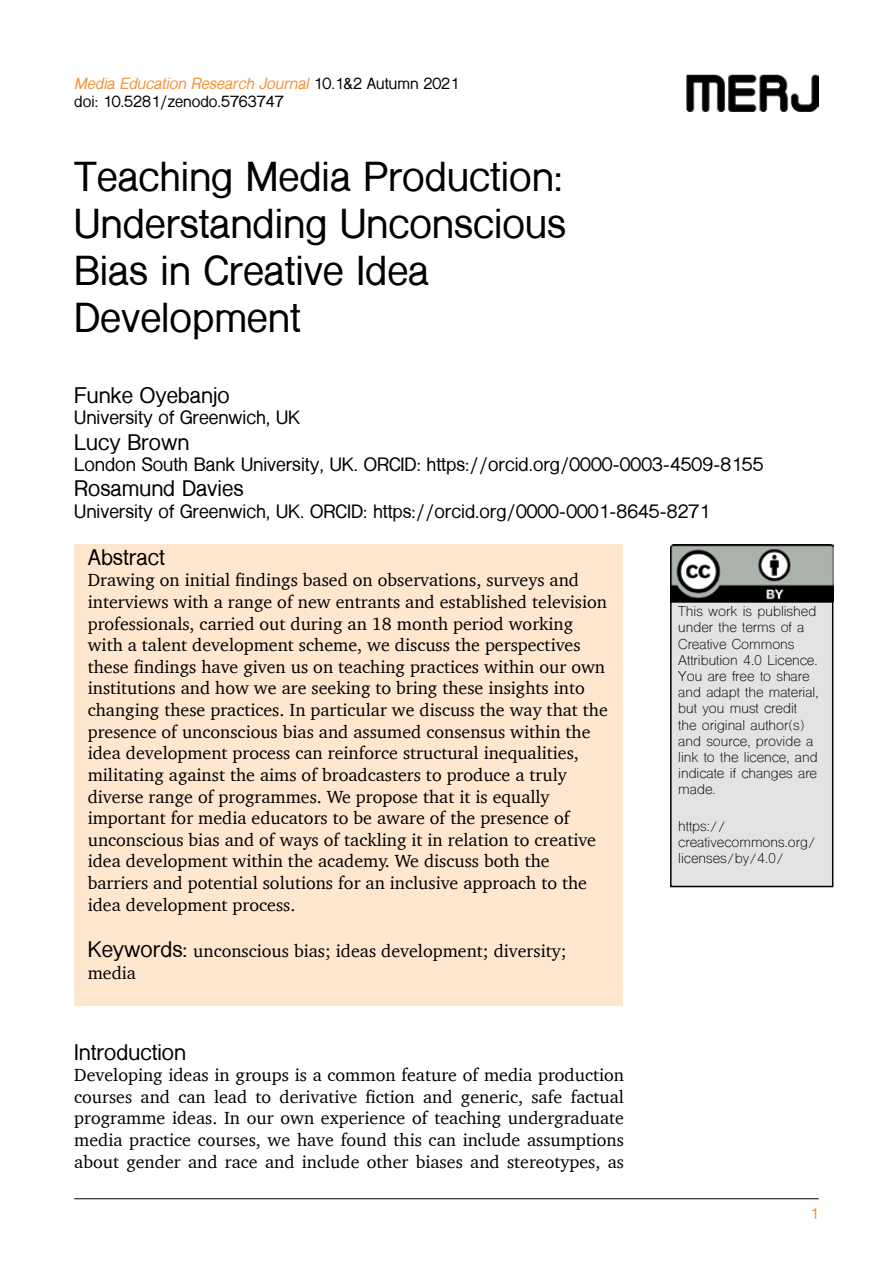
<style>
.page{position:relative;width:893px;height:1263px;background:#fff}
.page>*{position:absolute;margin:0;border:0;box-sizing:border-box;transform-origin:0 0}
.t1{font:700 39px/46.8px "Shree Dev 0714";color:#000}
.t2{font:700 21px "Shree Dev 0714";color:#000}
.t3{font:18px/21.6px "Charter";color:#000}
.t4{font:700 18px "Shree Dev 0714";color:#000}
.t5{font:700 15px/18px "Shree Dev 0714";color:#000}
.t6{font:700 15px "Shree Dev 0714";color:#f39337}
.t7{font:13.5px/16.2px "Shree Dev 0714";color:#000}
.s1{font-style:italic;color:#f39337}
.s2{font-family:"Shree Dev 0714";font-weight:700;font-size:21px}
</style>
<div class="page">
<hr style="left:74px;top:1198px;width:745px;height:1px;background:#000">
<img style="left:686px;top:74px;width:133px;height:37px">
<div style="left:74px;top:544px;width:548px;height:462px;background:#fee6cf"></div>
<div style="left:671px;top:602px;width:162px;height:284px;background:#e3e3e3"></div>
<div style="left:670px;top:601px;width:163px;height:286px;border:2px solid #000"></div>
<img style="left:670px;top:544px;width:163px;height:57px">
<p class="t5" style="left:74px;top:75px;width:386px"><span class="s1">Media Education Research Journal</span> 10.1&amp;2 Autumn 2021 doi: 10.5281/zenodo.5763747</p>
<h1 class="t1" style="left:74px;top:155px;width:493px">Teaching Media Production:<br>Understanding Unconscious<br>Bias in Creative Idea<br>Development</h1>
<p class="t2" style="left:74px;top:383px;width:157px">Funke Oyebanjo</p>
<p class="t4" style="left:74px;top:408px;width:227px">University of Greenwich, UK</p>
<p class="t2" style="left:74px;top:430px;width:117px">Lucy Brown</p>
<p class="t4" style="left:74px;top:454px;width:691px">London South Bank University, UK. ORCID: https://orcid.org/0000-0003-4509-8155</p>
<p class="t2" style="left:74px;top:477px;width:171px">Rosamund Davies</p>
<p class="t4" style="left:74px;top:501px;width:637px">University of Greenwich, UK. ORCID: https://orcid.org/0000-0001-8645-8271</p>
<p class="t2" style="left:88px;top:545px;width:79px">Abstract</p>
<p class="t3" style="left:88px;top:569px;width:522px">Drawing on initial findings based on observations, surveys and interviews with a range of new entrants and established television professionals, carried out during an 18 month period working with a talent development scheme, we discuss the perspectives these findings have given us on teaching practices within our own institutions and how we are seeking to bring these insights into changing these practices. In particular we discuss the way that the presence of unconscious bias and assumed consensus within the idea development process can reinforce structural inequalities, militating against the aims of broadcasters to produce a truly diverse range of programmes. We propose that it is equally important for media educators to be aware of the presence of unconscious bias and of ways of tackling it in relation to creative idea development within the academy. We discuss both the barriers and potential solutions for an inclusive approach to the idea development process.</p>
<p class="t3" style="left:88px;top:940px;width:480px"><span class="s2">Keywords:</span> unconscious bias; ideas development; diversity; media</p>
<p class="t2" style="left:74px;top:1040px;width:113px">Introduction</p>
<p class="t3" style="left:74px;top:1064px;width:551px;text-align:justify">Developing ideas in groups is a common feature of media production courses and can lead to derivative fiction and generic, safe factual programme ideas. In our own experience of teaching undergraduate media practice courses, we have found this can include assumptions about gender and race and include other biases and stereotypes, as</p>
<p class="t7" style="left:678px;top:605px;width:142px">This work is published under the terms of a<br>Creative Commons<br>Attribution 4.0 Licence.<br>You are free to share and adapt the material, but you must credit the original author(s) and source, provide a link to the licence, and indicate if changes are made.</p>
<p class="t7" style="left:678px;top:819px;width:139px">https:// creativecommons.org/ licenses/by/4.0/</p>
<p class="t6" style="left:810px;top:1205px;width:10px">1</p>
</div>
